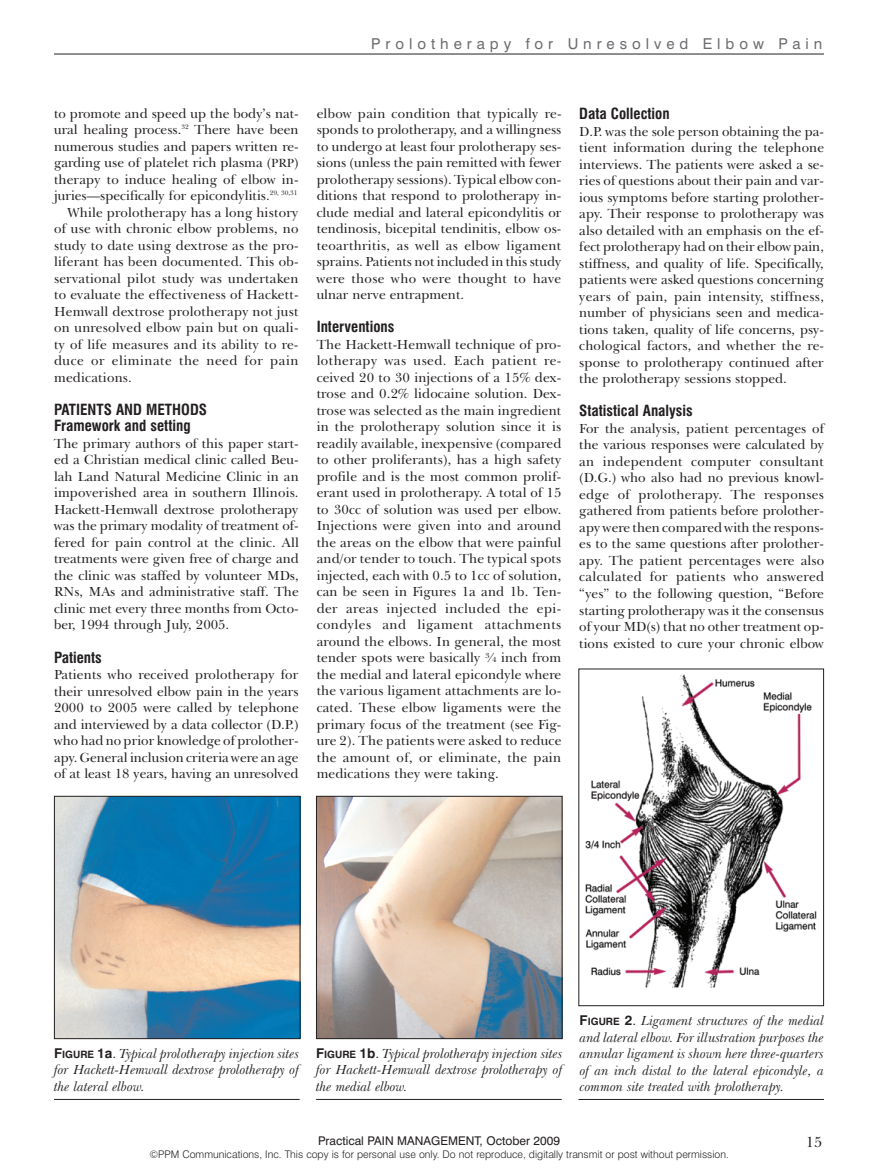
<style>
.page{position:relative;width:878px;height:1175px;background:#fff}
.page>*{position:absolute;margin:0;border:0;box-sizing:border-box;transform-origin:0 0}
.t1{font:700 condensed 15px/16.5px "Swiss 721 BT";color:#231f20}
.t2{font:15px "Swiss 721 BT";letter-spacing:.33em;color:#6c6d70}
.t3{font:15px "New Baskerville IT Cby BT";color:#231f20}
.t4{font:13.5px/16.5px "New Baskerville IT Cby BT";letter-spacing:.01em;color:#231f20;text-align:justify}
.t5{font:italic 13.5px/16.5px "New Baskerville IT Cby BT";color:#231f20;text-align:justify}
.t6{font:13.5px "New Baskerville IT Cby BT";letter-spacing:.04em;color:#231f20}
.t7{font:12px "Swiss 721 BT";color:#231f20}
.t8{font:300 10.5px "Swiss 721 BT";color:#231f20}
.s1{font-size:12.15px}
.s2{font-family:"Swiss 721 BT";font-weight:700;font-style:normal}
.s3{font-family:"Swiss 721 BT";font-weight:700;font-style:normal;font-size:10.2px}
.s4{font-style:normal}
</style>
<div class="page">
<hr style="left:54px;top:54px;width:770px;height:1px;background:#231f20">
<img style="left:56px;top:798px;width:242px;height:239px">
<div style="left:54px;top:796px;width:246px;height:243px;border:1px solid #231f20"></div>
<hr style="left:54px;top:1099px;width:246px;height:1px;background:#231f20">
<img style="left:318px;top:798px;width:242px;height:239px">
<div style="left:316px;top:796px;width:246px;height:243px;border:1px solid #231f20"></div>
<hr style="left:316px;top:1099px;width:245px;height:1px;background:#231f20">
<img style="left:585px;top:674px;width:232px;height:314px">
<div style="left:578px;top:668px;width:246px;height:338px;border:1px solid #231f20"></div>
<hr style="left:578px;top:1099px;width:246px;height:1px;background:#231f20">
<p class="t2" style="left:371px;top:38px;width:452px">Prolotherapy for Unresolved Elbow Pain</p>
<p class="t4" style="left:54px;top:107px;width:246px">to promote and speed up the body’s nat-</p>
<p class="t4" style="left:54px;top:123px;width:246px">ural healing process.<sup>32</sup> There have been</p>
<p class="t4" style="left:54px;top:140px;width:246px">numerous studies and papers written re-</p>
<p class="t4" style="left:54px;top:156px;width:246px">garding use of platelet rich plasma (<span class="s1">PRP</span>)</p>
<p class="t4" style="left:54px;top:173px;width:246px">therapy to induce healing of elbow in-</p>
<p class="t4" style="left:54px;top:189px;width:245px">juries—specifically for epicondylitis.<sup>29,</sup> <sup>30,31</sup></p>
<p class="t4" style="left:68px;top:206px;width:232px">While prolotherapy has a long history</p>
<p class="t4" style="left:54px;top:222px;width:246px">of use with chronic elbow problems, no</p>
<p class="t4" style="left:54px;top:239px;width:246px">study to date using dextrose as the pro-</p>
<p class="t4" style="left:54px;top:255px;width:246px">liferant has been documented. This ob-</p>
<p class="t4" style="left:54px;top:272px;width:246px">servational pilot study was undertaken</p>
<p class="t4" style="left:54px;top:288px;width:246px">to evaluate the effectiveness of Hackett-</p>
<p class="t4" style="left:54px;top:305px;width:246px">Hemwall dextrose prolotherapy not just</p>
<p class="t4" style="left:54px;top:321px;width:246px">on unresolved elbow pain but on quali-</p>
<p class="t4" style="left:54px;top:338px;width:246px">ty of life measures and its ability to re-</p>
<p class="t6" style="left:54px;top:356px;width:246px">duce or eliminate the need for pain</p>
<p class="t4" style="left:54px;top:371px;width:79px">medications.</p>
<p class="t1" style="left:54px;top:402px;width:154px">PATIENTS AND METHODS<br>Framework and setting</p>
<p class="t4" style="left:54px;top:437px;width:246px">The primary authors of this paper start&shy;ed a Christian medical clinic called Beu&shy;lah Land Natural Medicine Clinic in an impoverished area in southern Illinois.<br>Hackett-Hemwall dextrose prolotherapy was the primary modality of treatment of&shy;fered for pain control at the clinic. All treatments were given free of charge and the clinic was staffed by volunteer MDs, RNs, MAs and administrative staff. The clinic met every three months from Octo&shy;ber, 1994 through July, 2005.</p>
<p class="t1" style="left:54px;top:650px;width:49px">Patients</p>
<p class="t4" style="left:54px;top:668px;width:246px">Patients who received prolotherapy for their unresolved elbow pain in the years 2000 to 2005 were called by telephone and interviewed by a data collector (D.P.) who had no prior knowledge of prolother&shy;apy. General inclusion criteria were an age of at least 18 years, having an unresolved</p>
<p class="t4" style="left:316px;top:107px;width:246px">elbow pain condition that typically re&shy;sponds to prolotherapy, and a willingness to undergo at least four prolotherapy ses&shy;sions (unless the pain remitted with fewer prolotherapy sessions). Typical elbow con&shy;ditions that respond to prolotherapy in&shy;clude medial and lateral epicondylitis or tendinosis, bicepital tendinitis, elbow os&shy;teoarthritis, as well as elbow ligament sprains. Patients not included in this study were those who were thought to have ulnar nerve entrapment.</p>
<p class="t1" style="left:316px;top:320px;width:79px">Interventions</p>
<p class="t4" style="left:316px;top:338px;width:246px">The Hackett-Hemwall technique of pro&shy;lotherapy was used. Each patient re&shy;ceived 20 to 30 injections of a 15% dex&shy;trose and 0.2% lidocaine solution. Dex&shy;trose was selected as the main ingredient in the prolotherapy solution since it is readily available, inexpensive (compared to other proliferants), has a high safety profile and is the most common prolif&shy;erant used in prolotherapy. A total of 15 to 30cc of solution was used per elbow.<br>Injections were given into and around the areas on the elbow that were painful and/or tender to touch. The typical spots injected, each with 0.5 to 1cc of solution, can be seen in Figures 1a and 1b. Ten&shy;der areas injected included the epi&shy;condyles and ligament attachments around the elbows. In general, the most tender spots were basically ¾ inch from the medial and lateral epicondyle where the various ligament attachments are lo&shy;cated. These elbow ligaments were the primary focus of the treatment (see Fig&shy;ure 2). The patients were asked to reduce the amount of, or eliminate, the pain medications they were taking.</p>
<p class="t1" style="left:579px;top:107px;width:92px">Data Collection</p>
<p class="t4" style="left:579px;top:125px;width:246px">D.P. was the sole person obtaining the pa&shy;tient information during the telephone interviews. The patients were asked a se&shy;ries of questions about their pain and var&shy;ious symptoms before starting prolother&shy;apy. Their response to prolotherapy was also detailed with an emphasis on the ef&shy;fect prolotherapy had on their elbow pain, stiffness, and quality of life. Specifically, patients were asked questions concerning years of pain, pain intensity, stiffness, number of physicians seen and medica&shy;tions taken, quality of life concerns, psy&shy;chological factors, and whether the re&shy;sponse to prolotherapy continued after the prolotherapy sessions stopped.</p>
<p class="t1" style="left:579px;top:404px;width:115px">Statistical Analysis</p>
<p class="t4" style="left:579px;top:422px;width:246px">For the analysis, patient percentages of the various responses were calculated by an independent computer consultant (D.G.) who also had no previous knowl&shy;edge of prolotherapy. The responses gathered from patients before prolother&shy;apy were then compared with the respons&shy;es to the same questions after prolother&shy;apy. The patient percentages were also calculated for patients who answered “yes” to the following question, “Before starting prolotherapy was it the consensus of your MD(s) that no other treatment op&shy;tions existed to cure your chronic elbow</p>
<p class="t5" style="left:54px;top:1046px;width:247px"><span class="s2">F</span><span class="s3">IGURE</span> <span class="s2">1a</span><span class="s4">.</span> Typical prolotherapy injection sites for Hackett-Hemwall dextrose prolotherapy of the lateral elbow.</p>
<p class="t5" style="left:316px;top:1046px;width:248px"><span class="s2">F</span><span class="s3">IGURE</span> <span class="s2">1b</span><span class="s4">.</span> Typical prolotherapy injection sites for Hackett-Hemwall dextrose prolotherapy of the medial elbow.</p>
<p class="t5" style="left:579px;top:1014px;width:246px"><span class="s2">F</span><span class="s3">IGURE</span> <span class="s2">2</span><span class="s4">.</span> Ligament structures of the medial and lateral elbow. For illustration purposes the annular ligament is shown here three-quarters of an inch distal to the lateral epicondyle, a common site treated with prolotherapy.</p>
<p class="t7" style="left:318px;top:1135px;width:243px">Practical PAIN MANAGEMENT, October 2009</p>
<p class="t3" style="left:806px;top:1136px;width:18px">15</p>
<p class="t8" style="left:149px;top:1150px;width:581px">©PPM Communications, Inc. This copy is for personal use only. Do not reproduce, digitally transmit or post without permission.</p>
</div>
